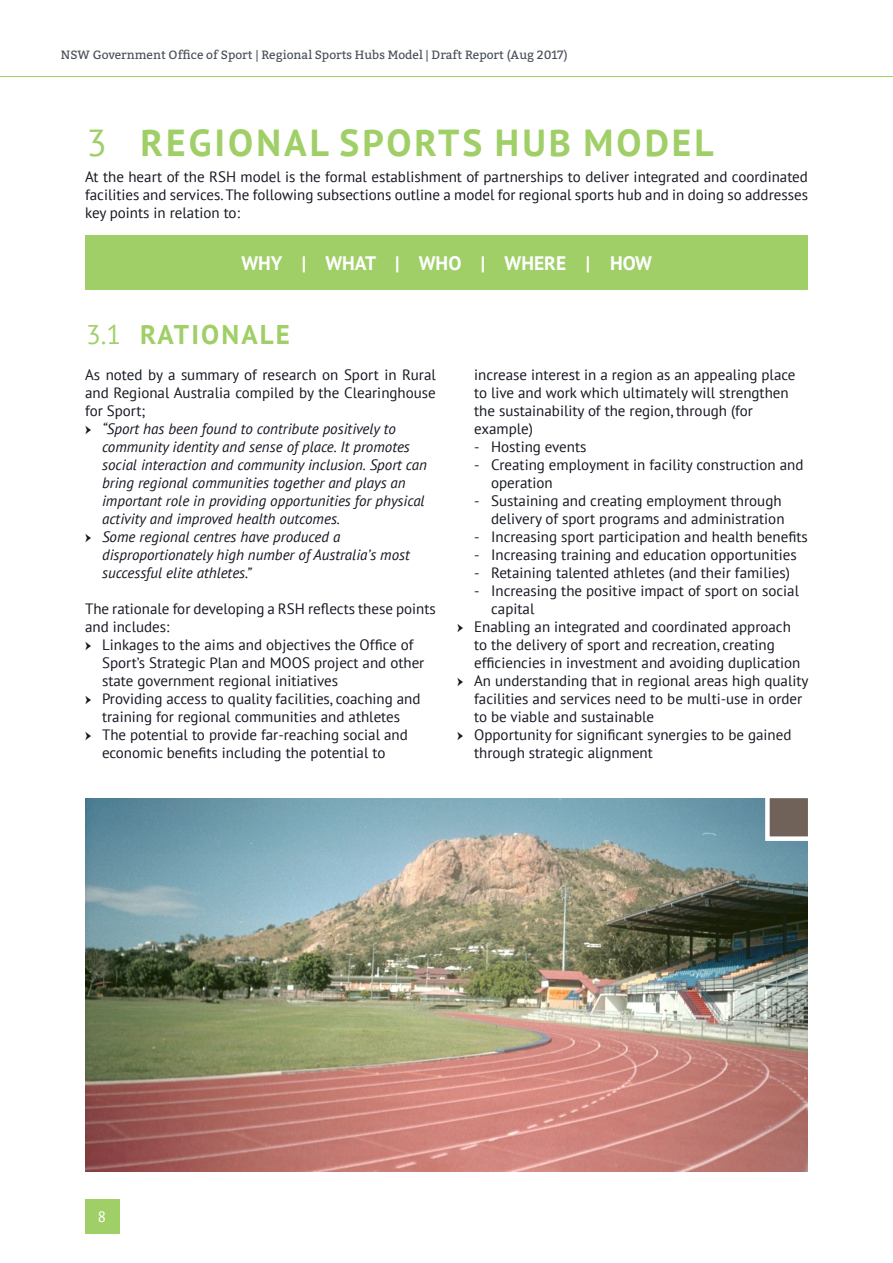
<style>
.page{position:relative;width:893px;height:1263px;background:#fff}
.page>*{position:absolute;margin:0;border:0;box-sizing:border-box;transform-origin:0 0}
.t1{font:700 37.5px "PT Sans";letter-spacing:.08em;color:#a0cf67}
.t2{font:700 27px "PT Sans";letter-spacing:.08em;color:#a0cf67}
.TOC_HEADING2{font:700 19.5px "PT Sans";color:#fff}
.t3{font:15px/18px "PT Sans";color:#151821}
.t4{font:italic 15px/18px "PT Sans";color:#151821}
.t5{font:15px "PT Sans";color:#fff}
.t6{font:12px "Bitter";color:#474d58}
.s1{font-weight:400}
.s2{font-family:"Minion Pro";font-style:normal}
.s3{font-family:"Minion Pro"}
</style>
<div class="page">
<hr style="left:0;top:76px;width:893px;height:1px;background:#a0cf67">
<div style="left:85px;top:1199px;width:34px;height:34px;background:#a0cf67"></div>
<div style="left:85px;top:236px;width:723px;height:54px;background:#a0cf67"></div>
<img style="left:85px;top:798px;width:723px;height:374px">
<svg style="left:763px;top:798px;width:45px;height:45px;background:#89837e"></svg>
<p class="t6" style="left:61px;top:46px;width:508px">NSW Government Office of Sport | Regional Sports Hubs Model | Draft Report (Aug 2017)</p>
<p class="t1" style="left:87px;top:118px;width:629px"><span class="s1">3</span> REGIONAL SPORTS HUB MODEL</p>
<p class="t3" style="left:85px;top:167px;width:724px;text-align:justify">At the heart of the RSH model is the formal establishment of partnerships to deliver integrated and coordinated facilities and services. The following subsections outline a model for regional sports hub and in doing so addresses key points in relation to:</p>
<p class="TOC_HEADING2" style="left:241px;top:250px;width:412px">WHY | WHAT | WHO | WHERE | HOW</p>
<p class="t2" style="left:86px;top:316px;width:205px"><span class="s1">3.1</span> RATIONALE</p>
<p class="t3" style="left:85px;top:365px;width:352px;text-align:justify">As noted by a summary of research on Sport in Rural and Regional Australia compiled by the Clearinghouse for Sport;</p>
<p class="t4" style="left:102px;top:419px;width:326px;text-indent:-17px"><span class="s2">ӹ</span> “Sport has been found to contribute positively to community identity and sense of place. It promotes social interaction and community inclusion. Sport can bring regional communities together and plays an important role in providing opportunities for physical activity and improved health outcomes.</p>
<p class="t4" style="left:102px;top:527px;width:309px;text-indent:-17px"><span class="s2">ӹ</span> Some regional centres have produced a disproportionately high number of Australia’s most successful elite athletes.”</p>
<p class="t3" style="left:85px;top:599px;width:352px">The rationale for developing a RSH reflects these points and includes:</p>
<p class="t3" style="left:102px;top:635px;width:324px;text-indent:-17px"><span class="s3">ӹ</span> Linkages to the aims and objectives the Office of<br>Sport’s Strategic Plan and MOOS project and other state government regional initiatives</p>
<p class="t3" style="left:85px;top:689px;width:337px;text-align:center"><span class="s3">ӹ</span> Providing access to quality facilities, coaching and training for regional communities and athletes</p>
<p class="t3" style="left:85px;top:725px;width:324px;text-align:center"><span class="s3">ӹ</span> The potential to provide far-reaching social and economic benefits including the potential to</p>
<p class="t3" style="left:474px;top:365px;width:323px">increase interest in a region as an appealing place to live and work which ultimately will strengthen the sustainability of the region, through (for example)</p>
<p class="t3" style="left:474px;top:437px;width:114px">- Hosting events</p>
<p class="t3" style="left:491px;top:455px;width:314px;text-indent:-17px">- Creating employment in facility construction and operation</p>
<p class="t3" style="left:474px;top:491px;width:312px;text-align:right">- Sustaining and creating employment through delivery of sport programs and administration</p>
<p class="t3" style="left:474px;top:527px;width:335px">- Increasing sport participation and health benefits</p>
<p class="t3" style="left:474px;top:545px;width:324px">- Increasing training and education opportunities</p>
<p class="t3" style="left:474px;top:563px;width:317px">- Retaining talented athletes (and their families)</p>
<p class="t3" style="left:491px;top:581px;width:309px;text-indent:-17px">- Increasing the positive impact of sport on social capital</p>
<p class="t3" style="left:474px;top:617px;width:328px;text-indent:-17px"><span class="s3">ӹ</span> Enabling an integrated and coordinated approach to the delivery of sport and recreation, creating efficiencies in investment and avoiding duplication</p>
<p class="t3" style="left:474px;top:671px;width:336px;text-indent:-17px"><span class="s3">ӹ</span> An understanding that in regional areas high quality facilities and services need to be multi-use in order to be viable and sustainable</p>
<p class="t3" style="left:474px;top:725px;width:319px;text-indent:-17px"><span class="s3">ӹ</span> Opportunity for significant synergies to be gained through strategic alignment</p>
<p class="t5" style="left:98px;top:1207px;width:10px">8</p>
</div>
